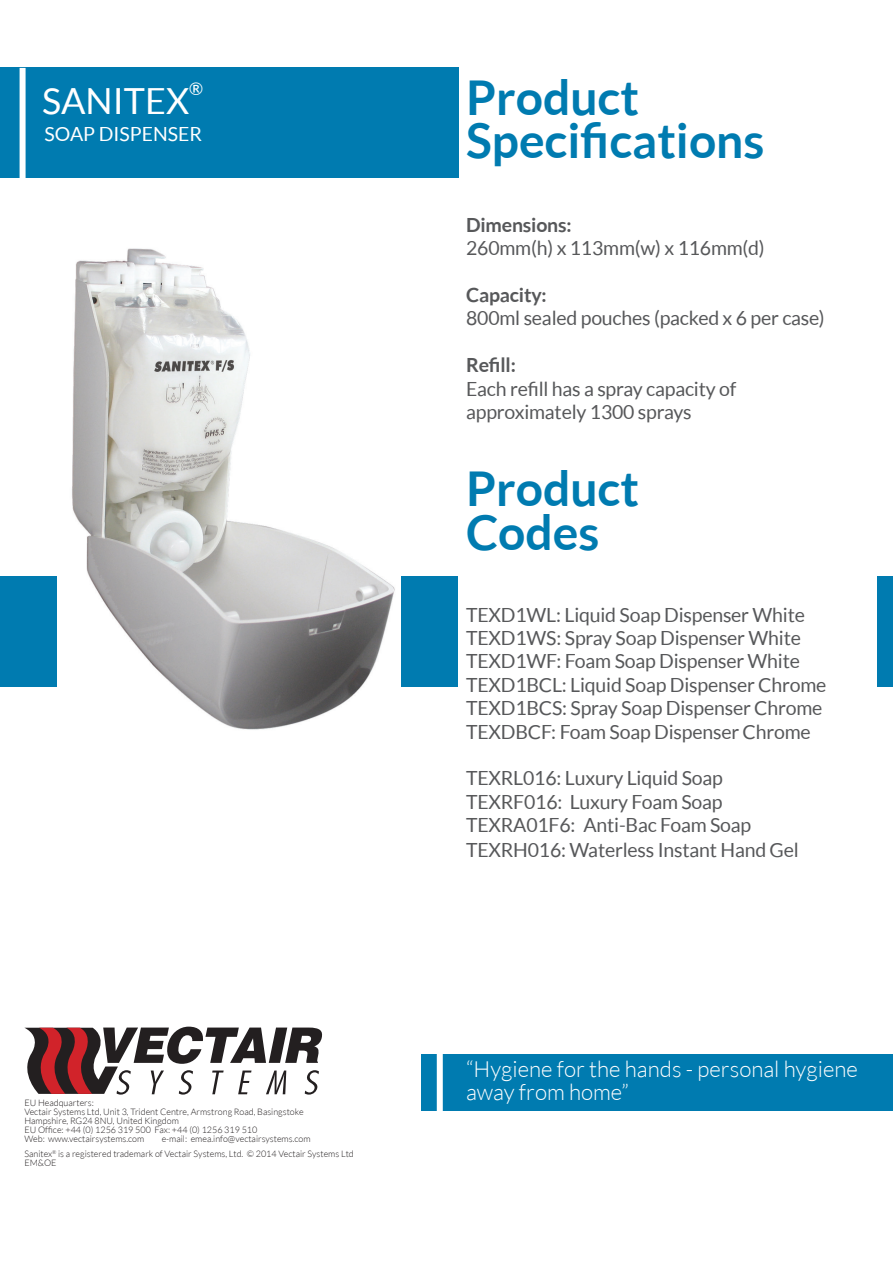
<style>
.page{position:relative;width:893px;height:1263px;background:#fff}
.page>*{position:absolute;margin:0;border:0;box-sizing:border-box;transform-origin:0 0}
.t1{font:700 48px/43.5px "Lato";color:#007bb0}
.t2{font:36px "Lato";color:#fff}
.t3{font:300 22.35px/22.4px "Lato";color:#fff}
.t4{font:19.5px/23.4px "Lato";letter-spacing:-.01em;color:#57585a}
.t5{font:700 19.5px "Lato";letter-spacing:-.01em;color:#57585a}
.t6{font:19.5px "Lato";color:#fff}
.t7{font:17.55px "Lato";color:#fff}
.t8{font:300 9px/9px "Lato";color:#231f20}
</style>
<div class="page">
<div style="left:0;top:576px;width:893px;height:110px;background:#007bb0"></div>
<div style="left:458px;top:570px;width:419px;height:201px;background:#fff"></div>
<div style="left:421px;top:1054px;width:472px;height:57px;background:#007bb0"></div>
<div style="left:437px;top:1009px;width:6px;height:161px;background:#fff"></div>
<img style="left:58px;top:248px;width:343px;height:482px">
<div style="left:0;top:68px;width:458px;height:110px;background:#007bb0"></div>
<div style="left:20px;top:68px;width:6px;height:161px;background:#fff"></div>
<svg style="left:24px;top:1027px;width:298px;height:67px"></svg>
<h2 class="t2" style="left:42px;top:81px;width:149px">SANITEX</h2>
<p class="t7" style="left:189px;top:79px;width:15px">®</p>
<p class="t6" style="left:45px;top:123px;width:159px">SOAP DISPENSER</p>
<p class="t8" style="left:24px;top:1098px;width:281px">EU Headquarters:<br>Vectair Systems Ltd, Unit 3, Trident Centre, Armstrong Road, Basingstoke Hampshire, RG24 8NU, United Kingdom<br>EU Office: +44 (0) 1256 319 500 Fax: +44 (0) 1256 319 510<br>Web: www.vectairsystems.com</p>
<p class="t8" style="left:162px;top:1134px;width:150px">e-mail: emea.info@vectairsystems.com</p>
<p class="t8" style="left:24px;top:1149px;width:331px">Sanitex<sup>®</sup> is a registered trademark of Vectair Systems, Ltd. © 2014 Vectair Systems Ltd<br>EM&amp;OE</p>
<h1 class="t1" style="left:466px;top:75px;width:300px">Product<br>Specifications</h1>
<p class="t5" style="left:466px;top:214px;width:107px">Dimensions:</p>
<p class="t4" style="left:466px;top:236px;width:300px">260mm(h) x 113mm(w) x 116mm(d)</p>
<p class="t5" style="left:466px;top:284px;width:82px">Capacity:</p>
<p class="t4" style="left:466px;top:307px;width:360px">800ml sealed pouches (packed x 6 per case)</p>
<p class="t5" style="left:466px;top:354px;width:51px">Refill:</p>
<p class="t4" style="left:466px;top:377px;width:272px">Each refill has a spray capacity of approximately 1300 sprays</p>
<h1 class="t1" style="left:466px;top:466px;width:174px">Product<br>Codes</h1>
<p class="t4" style="left:466px;top:603px;width:362px">TEXD1WL: Liquid Soap Dispenser White TEXD1WS: Spray Soap Dispenser White TEXD1WF: Foam Soap Dispenser White TEXD1BCL: Liquid Soap Dispenser Chrome TEXD1BCS: Spray Soap Dispenser Chrome TEXDBCF: Foam Soap Dispenser Chrome</p>
<p class="t4" style="left:466px;top:766px;width:287px">TEXRL016: Luxury Liquid Soap<br>TEXRF016: Luxury Foam Soap<br>TEXRA01F6: Anti-Bac Foam Soap</p>
<p class="t4" style="left:466px;top:838px;width:334px">TEXRH016: Waterless Instant Hand Gel</p>
<p class="t3" style="left:466px;top:1058px;width:393px">“Hygiene for the hands - personal hygiene away from home”</p>
</div>
